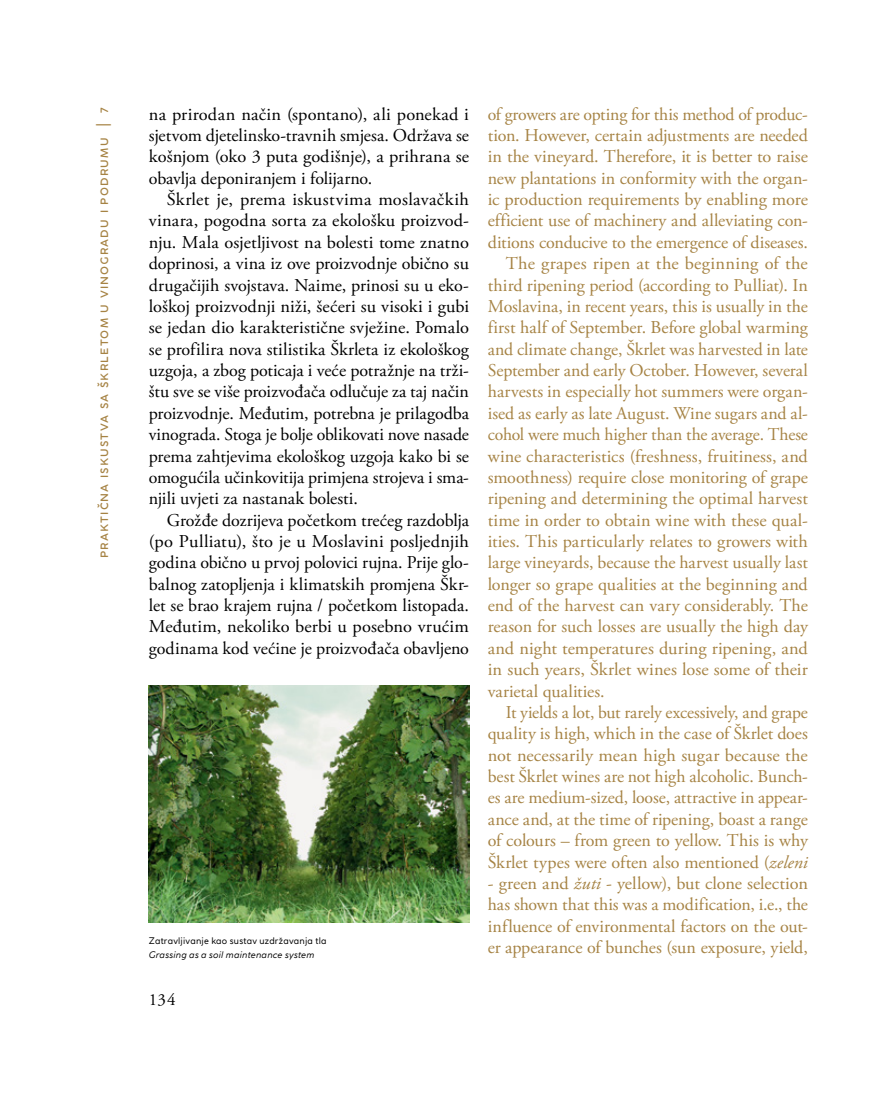
<style>
.page{position:relative;width:893px;height:1106px;background:#fff}
.page>*{position:absolute;margin:0;border:0;box-sizing:border-box;transform-origin:0 0}
.t1{font:18px/21.3px "Adobe Garamond Pro";letter-spacing:-.005em;color:#a68344;text-align:justify}
.t2{font:18px/21.3px "Adobe Garamond Pro";color:#000;text-align:justify}
.t3{font:16.95px "Adobe Garamond Pro";color:#000}
.t4{font:15px "Coco Gothic Pro";letter-spacing:.08em;color:#a68344}
.t5{font:9px "Coco Gothic Pro";letter-spacing:.02em;color:#000}
.t6{font:italic 9px "Coco Gothic Pro";letter-spacing:.03em;color:#000}
.s1{font-style:italic}
</style>
<div class="page">
<img style="left:149px;top:686px;width:320px;height:237px">
<p class="t4" style="left:92px;top:558px;width:452px;rotate:-90deg">praktična iskustva sa škrletom u vinogradu i podrumu | 7</p>
<p class="t2" style="left:149px;top:104px;width:322px">na prirodan način (spontano), ali ponekad i sjetvom djetelinsko-travnih smjesa. Održava se košnjom (oko 3 puta godišnje), a prihrana se obavlja deponiranjem i folijarno.</p>
<p class="t2" style="left:149px;top:189px;width:322px;text-indent:18px">Škrlet je, prema iskustvima moslavačkih vinara, pogodna sorta za ekološku proizvod&shy;nju. Mala osjetljivost na bolesti tome znatno doprinosi, a vina iz ove proizvodnje obično su drugačijih svojstava. Naime, prinosi su u eko&shy;loškoj proizvodnji niži, šećeri su visoki i gubi se jedan dio karakteristične svježine. Pomalo se profilira nova stilistika Škrleta iz ekološkog uzgoja, a zbog poticaja i veće potražnje na trži&shy;štu sve se više proizvođača odlučuje za taj način proizvodnje. Međutim, potrebna je prilagodba vinograda. Stoga je bolje oblikovati nove nasade prema zahtjevima ekološkog uzgoja kako bi se omogućila učinkovitija primjena strojeva i sma&shy;njili uvjeti za nastanak bolesti.</p>
<p class="t2" style="left:149px;top:510px;width:322px;text-indent:18px">Grožđe dozrijeva početkom trećeg razdoblja (po Pulliatu), što je u Moslavini posljednjih godina obično u prvoj polovici rujna. Prije glo&shy;balnog zatopljenja i klimatskih promjena Škr&shy;let se brao krajem rujna / početkom listopada.<br>Međutim, nekoliko berbi u posebno vrućim godinama kod većine je proizvođača obavljeno</p>
<p class="t5" style="left:149px;top:934px;width:179px">Zatravljivanje kao sustav uzdržavanja tla</p>
<p class="t6" style="left:149px;top:947px;width:167px">Grassing as a soil maintenance system</p>
<p class="t3" style="left:149px;top:989px;width:28px">134</p>
<p class="t1" style="left:488px;top:104px;width:322px">of growers are opting for this method of produc-</p>
<p class="t1" style="left:488px;top:125px;width:322px">tion. However, certain adjustments are needed</p>
<p class="t1" style="left:488px;top:147px;width:322px">in the vineyard. Therefore, it is better to raise</p>
<p class="t1" style="left:488px;top:168px;width:322px">new plantations in conformity with the organ-</p>
<p class="t1" style="left:488px;top:189px;width:322px">ic production requirements by enabling more</p>
<p class="t1" style="left:488px;top:211px;width:322px">efficient use of machinery and alleviating con-</p>
<p class="t1" style="left:488px;top:232px;width:322px">ditions conducive to the emergence of diseases.</p>
<p class="t1" style="left:506px;top:253px;width:304px">The grapes ripen at the beginning of the</p>
<p class="t1" style="left:488px;top:275px;width:322px">third ripening period (according to Pulliat). In</p>
<p class="t1" style="left:488px;top:296px;width:322px">Moslavina, in recent years, this is usually in the</p>
<p class="t1" style="left:488px;top:317px;width:322px">first half of September. Before global warming</p>
<p class="t1" style="left:488px;top:339px;width:322px">and climate change, Škrlet was harvested in late</p>
<p class="t1" style="left:488px;top:360px;width:322px">September and early October. However, several</p>
<p class="t1" style="left:488px;top:382px;width:322px">harvests in especially hot summers were organ-</p>
<p class="t1" style="left:488px;top:403px;width:322px">ised as early as late August. Wine sugars and al-</p>
<p class="t1" style="left:488px;top:424px;width:322px">cohol were much higher than the average. These</p>
<p class="t1" style="left:488px;top:446px;width:322px">wine characteristics (freshness, fruitiness, and</p>
<p class="t1" style="left:488px;top:467px;width:322px">smoothness) require close monitoring of grape</p>
<p class="t1" style="left:488px;top:488px;width:322px">ripening and determining the optimal harvest</p>
<p class="t1" style="left:488px;top:510px;width:322px">time in order to obtain wine with these qual-</p>
<p class="t1" style="left:488px;top:531px;width:322px">ities. This particularly relates to growers with</p>
<p class="t1" style="left:488px;top:552px;width:322px">large vineyards, because the harvest usually last</p>
<p class="t1" style="left:488px;top:574px;width:322px">longer so grape qualities at the beginning and</p>
<p class="t1" style="left:488px;top:595px;width:322px">end of the harvest can vary considerably. The</p>
<p class="t1" style="left:488px;top:616px;width:322px">reason for such losses are usually the high day</p>
<p class="t1" style="left:488px;top:638px;width:322px">and night temperatures during ripening, and</p>
<p class="t1" style="left:488px;top:659px;width:322px">in such years, Škrlet wines lose some of their</p>
<p class="t1" style="left:488px;top:681px;width:119px">varietal qualities.</p>
<p class="t1" style="left:506px;top:702px;width:304px">It yields a lot, but rarely excessively, and grape</p>
<p class="t1" style="left:488px;top:723px;width:322px">quality is high, which in the case of Škrlet does</p>
<p class="t1" style="left:488px;top:745px;width:322px">not necessarily mean high sugar because the</p>
<p class="t1" style="left:488px;top:766px;width:322px">best Škrlet wines are not high alcoholic. Bunch-</p>
<p class="t1" style="left:488px;top:787px;width:322px">es are medium-sized, loose, attractive in appear-</p>
<p class="t1" style="left:488px;top:809px;width:322px">ance and, at the time of ripening, boast a range</p>
<p class="t1" style="left:488px;top:830px;width:322px">of colours – from green to yellow. This is why</p>
<p class="t1" style="left:488px;top:851px;width:322px">Škrlet types were often also mentioned (<span class="s1">zeleni</span></p>
<p class="t1" style="left:488px;top:873px;width:322px">- green and <span class="s1">žuti</span> - yellow), but clone selection has shown that this was a modification, i.e., the influence of environmental factors on the out&shy;er appearance of bunches (sun exposure, yield,</p>
</div>
